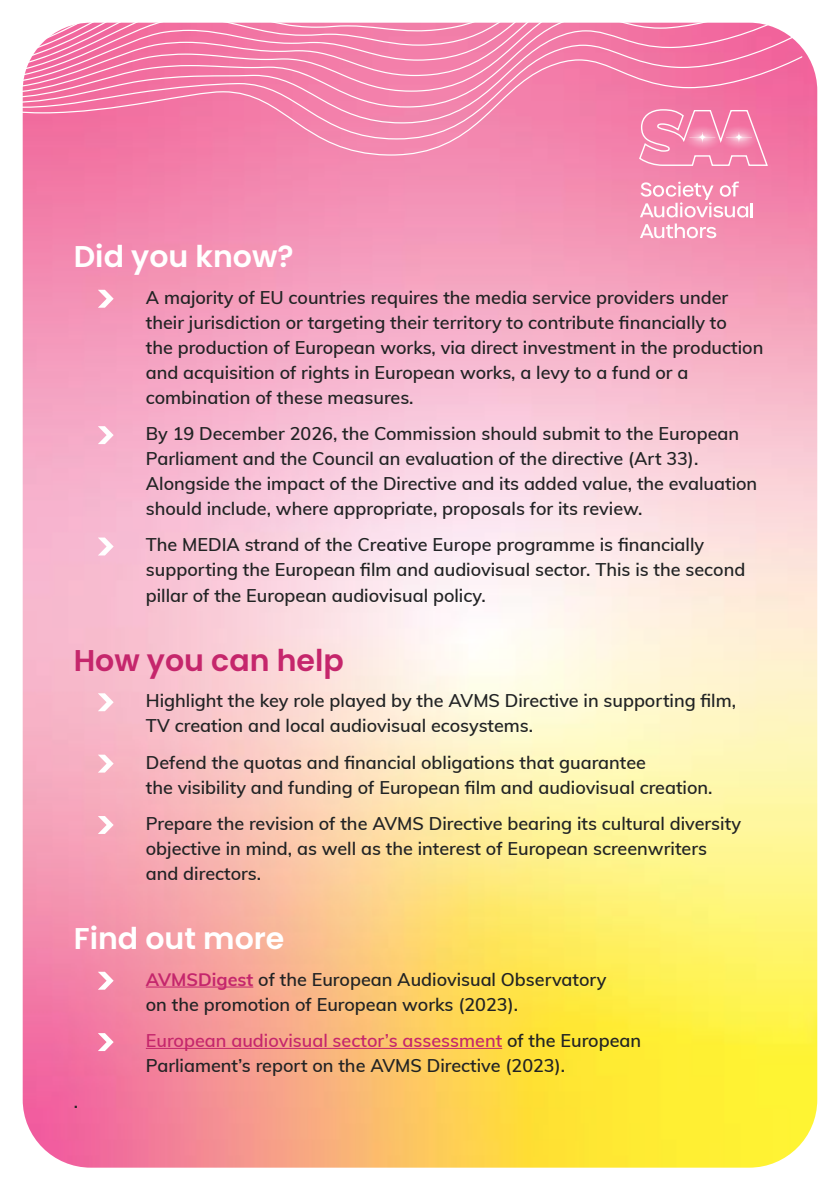
<style>
.page{position:relative;width:840px;height:1191px;background:#fff}
.page>*{position:absolute;margin:0;border:0;box-sizing:border-box;transform-origin:0 0}
.t1{font:600 30px "Poppins";color:#fff}
.t2{font:600 30px "Poppins";color:#c5266c}
.t3{font:600 18px/25px "Muli";color:#212324}
.s1{font-weight:700;color:#c5266c}
.s2{color:#c5266c}
</style>
<div class="page">
<img style="left:23px;top:47px;width:793px;height:1120px">
<svg style="left:56px;top:22px;width:728px;height:10px;background:#f48fb5"></svg>
<svg style="left:23px;top:32px;width:778px;height:24px;background:#f385af"></svg>
<svg style="left:22px;top:56px;width:779px;height:100px;background:#f280ab"></svg>
<hr style="left:146px;top:986px;width:107px;height:1px;background:#c5266c">
<hr style="left:146px;top:1048px;width:356px;height:1px;background:#c5266c">
<svg style="left:98px;top:290px;width:16px;height:18px"></svg>
<svg style="left:98px;top:426px;width:16px;height:18px"></svg>
<svg style="left:98px;top:537px;width:16px;height:18px"></svg>
<svg style="left:98px;top:693px;width:16px;height:18px"></svg>
<svg style="left:98px;top:754px;width:16px;height:18px"></svg>
<svg style="left:98px;top:816px;width:16px;height:18px"></svg>
<svg style="left:98px;top:971px;width:16px;height:18px"></svg>
<svg style="left:98px;top:1033px;width:16px;height:18px"></svg>
<svg style="left:639px;top:181px;width:113px;height:36px"></svg>
<svg style="left:639px;top:223px;width:77px;height:15px"></svg>
<svg style="left:637px;top:108px;width:131px;height:59px;background:#f38ab1"></svg>
<h1 class="t1" style="left:74px;top:239px;width:221px">Did you know?</h1>
<p class="t3" style="left:146px;top:284px;width:618px">A majority of EU countries requires the media service providers under their jurisdiction or targeting their territory to contribute financially to<br>the production of European works, via direct investment in the production and acquisition of rights in European works, a levy to a fund or a combination of these measures.</p>
<p class="t3" style="left:146px;top:420px;width:612px">By 19 December 2026, the Commission should submit to the European Parliament and the Council an evaluation of the directive (Art 33).<br>Alongside the impact of the Directive and its added value, the evaluation should include, where appropriate, proposals for its review.</p>
<p class="t3" style="left:146px;top:531px;width:600px">The MEDIA strand of the Creative Europe programme is financially supporting the European film and audiovisual sector. This is the second pillar of the European audiovisual policy.</p>
<h1 class="t2" style="left:74px;top:643px;width:271px">How you can help</h1>
<p class="t3" style="left:146px;top:687px;width:591px">Highlight the key role played by the AVMS Directive in supporting film,<br>TV creation and local audiovisual ecosystems.</p>
<p class="t3" style="left:146px;top:748px;width:568px">Defend the quotas and financial obligations that guarantee<br>the visibility and funding of European film and audiovisual creation.</p>
<p class="t3" style="left:146px;top:810px;width:596px">Prepare the revision of the AVMS Directive bearing its cultural diversity objective in mind, as well as the interest of European screenwriters and directors.</p>
<h1 class="t1" style="left:74px;top:921px;width:212px">Find out more</h1>
<p class="t3" style="left:146px;top:965px;width:462px"><span class="s1">AVMSDigest</span> of the European Audiovisual Observatory on the promotion of European works (2023).</p>
<p class="t3" style="left:146px;top:1027px;width:496px"><span class="s2">European audiovisual sector’s assessment</span> of the European<br>Parliament’s report on the AVMS Directive (2023).</p>
<p class="t3" style="left:74px;top:1088px;width:6px">.</p>
</div>
